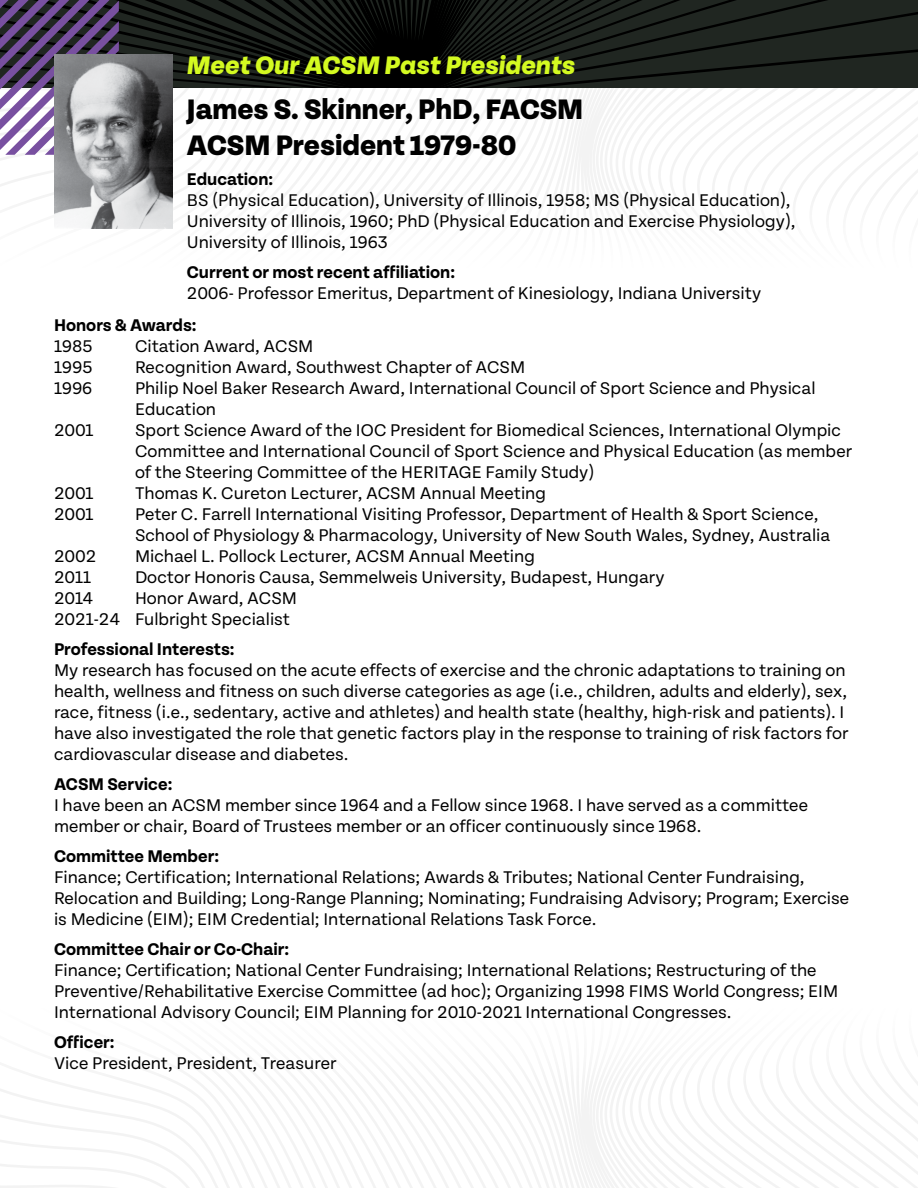
<style>
.page{position:relative;width:918px;height:1188px;background:#fff}
.page>*{position:absolute;margin:0;border:0;box-sizing:border-box;transform-origin:0 0}
.t1{font:800 30px/36px "Tenon";color:#000}
.t2{font:italic 800 27px "Tenon";color:#d4fa21}
.t3{font:18px/21px "Tenon";color:#000}
.t4{font:700 18px "Tenon";color:#000}
</style>
<div class="page">
<svg style="left:0;top:1075px;width:918px;height:113px"></svg>
<svg style="left:0;top:155px;width:918px;height:47px"></svg>
<svg style="left:0;top:0;width:918px;height:155px"></svg>
<img style="left:54px;top:54px;width:119px;height:175px">
<h2 class="t2" style="left:187px;top:51px;width:390px">Meet Our ACSM Past Presidents</h2>
<h1 class="t1" style="left:187px;top:92px;width:398px">James S. Skinner, PhD, FACSM<br>ACSM President 1979-80</h1>
<p class="t4" style="left:187px;top:170px;width:88px">Education:</p>
<p class="t3" style="left:187px;top:190px;width:610px">BS (Physical Education), University of Illinois, 1958; MS (Physical Education),<br>University of Illinois, 1960; PhD (Physical Education and Exercise Physiology),<br>University of Illinois, 1963</p>
<p class="t4" style="left:187px;top:263px;width:270px">Current or most recent affiliation:</p>
<p class="t3" style="left:187px;top:283px;width:576px">2006- Professor Emeritus, Department of Kinesiology, Indiana University</p>
<p class="t4" style="left:54px;top:315px;width:144px">Honors &amp; Awards:</p>
<p class="t3" style="left:54px;top:336px;width:40px">1985</p>
<p class="t3" style="left:135px;top:336px;width:180px">Citation Award, ACSM</p>
<p class="t3" style="left:54px;top:357px;width:40px">1995</p>
<p class="t3" style="left:135px;top:357px;width:392px">Recognition Award, Southwest Chapter of ACSM</p>
<p class="t3" style="left:54px;top:378px;width:40px">1996</p>
<p class="t3" style="left:135px;top:378px;width:682px">Philip Noel Baker Research Award, International Council of Sport Science and Physical<br>Education</p>
<p class="t3" style="left:54px;top:420px;width:41px">2001</p>
<p class="t3" style="left:135px;top:420px;width:719px">Sport Science Award of the IOC President for Biomedical Sciences, International Olympic<br>Committee and International Council of Sport Science and Physical Education (as member of the Steering Committee of the HERITAGE Family Study)</p>
<p class="t3" style="left:54px;top:483px;width:41px">2001</p>
<p class="t3" style="left:135px;top:483px;width:413px">Thomas K. Cureton Lecturer, ACSM Annual Meeting</p>
<p class="t3" style="left:54px;top:504px;width:41px">2001</p>
<p class="t3" style="left:135px;top:504px;width:697px">Peter C. Farrell International Visiting Professor, Department of Health &amp; Sport Science,<br>School of Physiology &amp; Pharmacology, University of New South Wales, Sydney, Australia</p>
<p class="t3" style="left:54px;top:546px;width:44px">2002</p>
<p class="t3" style="left:135px;top:546px;width:401px">Michael L. Pollock Lecturer, ACSM Annual Meeting</p>
<p class="t3" style="left:54px;top:567px;width:39px">2011</p>
<p class="t3" style="left:135px;top:567px;width:531px">Doctor Honoris Causa, Semmelweis University, Budapest, Hungary</p>
<p class="t3" style="left:54px;top:588px;width:41px">2014</p>
<p class="t3" style="left:54px;top:588px;width:245px;text-indent:81px">Honor Award, ACSM<br>2021-24 Fulbright Specialist</p>
<p class="t4" style="left:54px;top:640px;width:182px">Professional Interests:</p>
<p class="t3" style="left:54px;top:660px;width:796px">My research has focused on the acute effects of exercise and the chronic adaptations to training on health, wellness and fitness on such diverse categories as age (i.e., children, adults and elderly), sex, race, fitness (i.e., sedentary, active and athletes) and health state (healthy, high-risk and patients). I have also investigated the role that genetic factors play in the response to training of risk factors for cardiovascular disease and diabetes.</p>
<p class="t4" style="left:54px;top:775px;width:120px">ACSM Service:</p>
<p class="t3" style="left:54px;top:795px;width:756px">I have been an ACSM member since 1964 and a Fellow since 1968. I have served as a committee member or chair, Board of Trustees member or an officer continuously since 1968.</p>
<p class="t4" style="left:54px;top:847px;width:167px">Committee Member:</p>
<p class="t3" style="left:54px;top:867px;width:797px">Finance; Certification; International Relations; Awards &amp; Tributes; National Center Fundraising,<br>Relocation and Building; Long-Range Planning; Nominating; Fundraising Advisory; Program; Exercise is Medicine (EIM); EIM Credential; International Relations Task Force.</p>
<p class="t4" style="left:54px;top:940px;width:237px">Committee Chair or Co-Chair:</p>
<p class="t3" style="left:54px;top:960px;width:786px">Finance; Certification; National Center Fundraising; International Relations; Restructuring of the<br>Preventive/Rehabilitative Exercise Committee (ad hoc); Organizing 1998 FIMS World Congress; EIM<br>International Advisory Council; EIM Planning for 2010-2021 International Congresses.</p>
<p class="t4" style="left:54px;top:1033px;width:62px">Officer:</p>
<p class="t3" style="left:54px;top:1053px;width:284px">Vice President, President, Treasurer</p>
</div>
